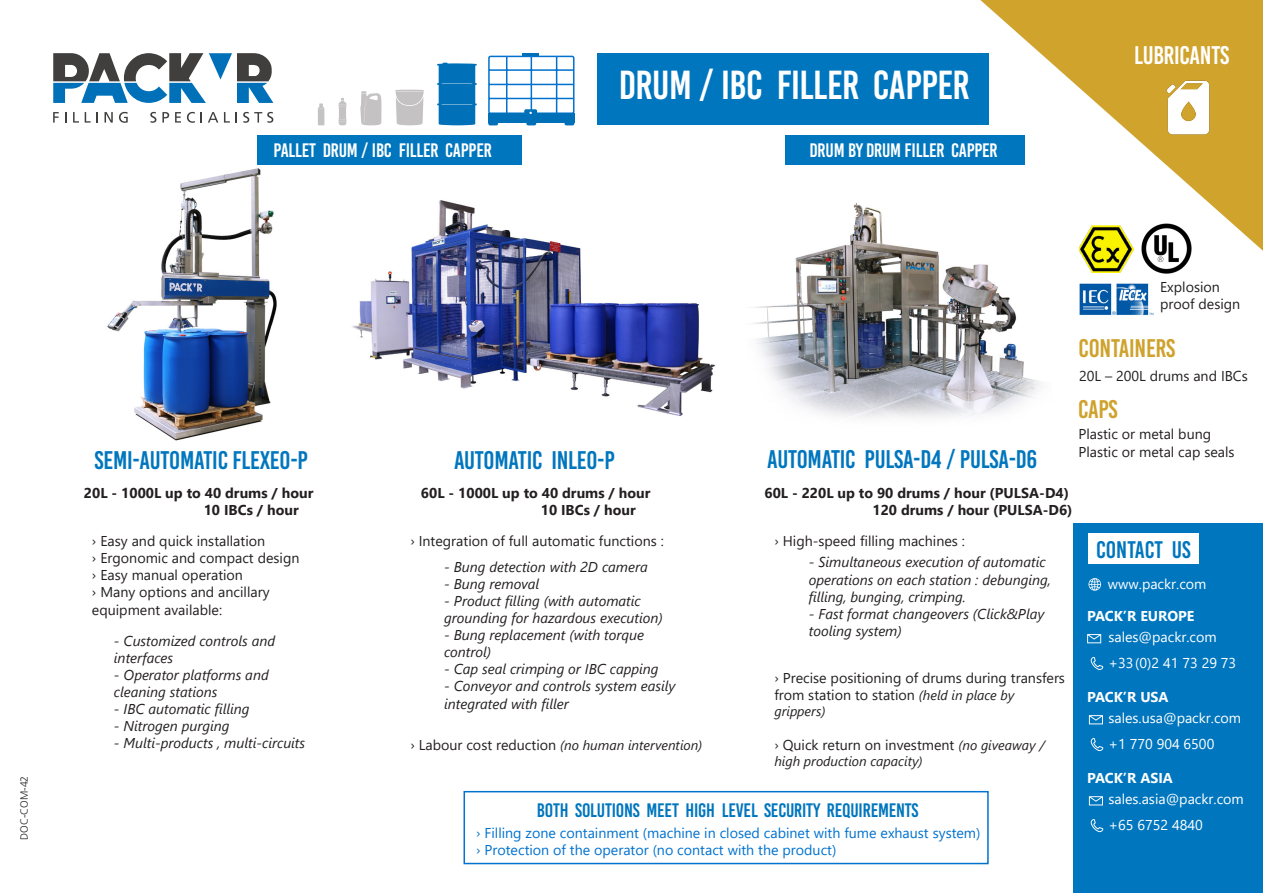
<style>
.page{position:relative;width:1263px;height:893px;background:#fff}
.page>*{position:absolute;margin:0;border:0;box-sizing:border-box;transform-origin:0 0}
.t1{font:40.5px "Bebas Kai";letter-spacing:-.01em;color:#fff}
.t2{font:25.5px "Bebas Kai";letter-spacing:-.01em;color:#0076be}
.t3{font:25.5px "Bebas Kai";letter-spacing:-.01em;color:#cfa22d}
.t4{font:25.5px "Bebas Kai";letter-spacing:-.01em;color:#fff}
.t5{font:24px "Bebas Kai";color:#0076be}
.t6{font:19.5px "Bebas Kai";letter-spacing:-.01em;color:#fff}
.t7{font:19.5px "Bebas Kai";letter-spacing:-.01em;color:#0076be}
.t8{font:italic 14.25px/17.1px "Segoe UI";color:#231f20}
.t9{font:14.25px/17.1px "Segoe UI";color:#231f20}
.t10{font:700 14.25px/17.1px "Segoe UI";color:#231f20;text-align:right}
.t11{font:14.25px "Segoe UI";color:#0072ce}
.t12{font:14.25px "Segoe UI";color:#fff}
.t13{font:700 14.25px "Segoe UI";color:#fff}
.t14{font:italic 13.5px "Segoe UI";color:#231f20}
.t15{font:300 10.5px "Frutiger";color:#231f20}
.s1{font-style:normal;font-size:14.25px}
.s2{font-style:italic;font-size:13.5px}
</style>
<div class="page">
<svg style="left:53px;top:53px;width:220px;height:50px"></svg>
<svg style="left:53px;top:112px;width:6px;height:11px"></svg>
<svg style="left:73px;top:112px;width:6px;height:11px"></svg>
<svg style="left:85px;top:112px;width:13px;height:11px"></svg>
<svg style="left:105px;top:112px;width:8px;height:11px"></svg>
<svg style="left:119px;top:112px;width:9px;height:11px"></svg>
<svg style="left:150px;top:112px;width:6px;height:11px"></svg>
<svg style="left:162px;top:112px;width:7px;height:11px"></svg>
<svg style="left:175px;top:112px;width:6px;height:11px"></svg>
<svg style="left:187px;top:112px;width:8px;height:11px"></svg>
<svg style="left:208px;top:112px;width:10px;height:11px"></svg>
<svg style="left:224px;top:112px;width:6px;height:11px"></svg>
<svg style="left:243px;top:112px;width:30px;height:11px"></svg>
<div style="left:597px;top:53px;width:392px;height:72px;background:#0076be"></div>
<div style="left:1074px;top:524px;width:189px;height:369px;background:#0076be"></div>
<div style="left:1089px;top:534px;width:110px;height:30px;background:#fff"></div>
<svg style="left:1087px;top:634px;width:14px;height:9px"></svg>
<svg style="left:1090px;top:657px;width:13px;height:13px"></svg>
<svg style="left:1089px;top:715px;width:14px;height:9px"></svg>
<svg style="left:1090px;top:738px;width:13px;height:13px"></svg>
<svg style="left:1089px;top:796px;width:14px;height:9px"></svg>
<svg style="left:1090px;top:819px;width:13px;height:13px"></svg>
<svg style="left:1088px;top:578px;width:13px;height:13px"></svg>
<img style="left:352px;top:200px;width:363px;height:216px">
<img style="left:753px;top:203px;width:288px;height:215px">
<img style="left:107px;top:168px;width:170px;height:273px">
<svg style="left:318px;top:103px;width:6px;height:22px"></svg>
<svg style="left:338px;top:98px;width:8px;height:27px"></svg>
<svg style="left:395px;top:90px;width:29px;height:35px"></svg>
<svg style="left:437px;top:63px;width:40px;height:62px;background:#187dbe"></svg>
<svg style="left:360px;top:91px;width:22px;height:34px"></svg>
<div style="left:463px;top:791px;width:526px;height:73px;border:2px solid #0073ce"></div>
<div style="left:257px;top:136px;width:264px;height:29px;background:#0076be"></div>
<div style="left:488px;top:113px;width:86px;height:9px;background:#0070b8"></div>
<div style="left:488px;top:120px;width:10px;height:5px;background:#0070b8;border-radius:2px"></div>
<div style="left:526px;top:120px;width:10px;height:5px;background:#0070b8;border-radius:2px"></div>
<div style="left:564px;top:120px;width:10px;height:5px;background:#0070b8;border-radius:2px"></div>
<hr style="left:522px;top:53px;width:16px;height:3px;background:#0070b8">
<svg style="left:488px;top:55px;width:87px;height:60px"></svg>
<img style="left:1079px;top:251px;width:54px;height:22px">
<div style="left:784px;top:136px;width:240px;height:29px;background:#0076be"></div>
<svg style="left:980px;top:0;width:283px;height:251px"></svg>
<img style="left:1159px;top:77px;width:60px;height:60px">
<img style="left:1079px;top:283px;width:75px;height:32px">
<img style="left:1141px;top:223px;width:51px;height:51px">
<p class="t15" style="left:18px;top:840px;width:66px;rotate:-90deg">DOC-COM-42</p>
<p class="t6" style="left:274px;top:140px;width:220px">PALLET DRUM / IBC FILLER CAPPER</p>
<p class="t1" style="left:619px;top:64px;width:352px">DRUM / IBC FILLER CAPPER</p>
<p class="t6" style="left:809px;top:140px;width:190px">DRUM BY DRUM FILLER CAPPER</p>
<p class="t4" style="left:1134px;top:42px;width:97px">LUBRICANTS</p>
<p class="t2" style="left:95px;top:446px;width:215px">SEMI-AUTOMATIC FLEXEO-P</p>
<p class="t2" style="left:454px;top:446px;width:162px">AUTOMATIC INLEO-P</p>
<p class="t2" style="left:767px;top:446px;width:272px">AUTOMATIC PULSA-D4 / PULSA-D6</p>
<p class="t9" style="left:1160px;top:277px;width:82px">Explosion proof design</p>
<p class="t3" style="left:1079px;top:335px;width:98px">CONTAINERS</p>
<p class="t9" style="left:1079px;top:366px;width:170px">20L – 200L drums and IBCs</p>
<p class="t3" style="left:1078px;top:396px;width:41px">CAPS</p>
<p class="t9" style="left:1078px;top:425px;width:134px">Plastic or metal bung</p>
<p class="t9" style="left:1078px;top:442px;width:158px">Plastic or metal cap seals</p>
<p class="t10" style="left:84px;top:483px;width:231px">20L - 1000L up to 40 drums / hour</p>
<p class="t10" style="left:204px;top:500px;width:96px">10 IBCs / hour</p>
<p class="t9" style="left:92px;top:531px;width:175px">› Easy and quick installation</p>
<p class="t9" style="left:92px;top:548px;width:209px">› Ergonomic and compact design</p>
<p class="t9" style="left:92px;top:565px;width:153px">› Easy manual operation</p>
<p class="t9" style="left:92px;top:583px;width:179px">› Many options and ancillary equipment available:</p>
<p class="t8" style="left:114px;top:630px;width:163px">- Customized controls and interfaces</p>
<p class="t8" style="left:114px;top:664px;width:156px">- Operator platforms and cleaning stations</p>
<p class="t8" style="left:114px;top:698px;width:137px">- IBC automatic filling</p>
<p class="t8" style="left:114px;top:715px;width:117px">- Nitrogen purging</p>
<p class="t8" style="left:114px;top:732px;width:193px">- Multi-products , multi-circuits</p>
<p class="t10" style="left:421px;top:483px;width:231px">60L - 1000L up to 40 drums / hour</p>
<p class="t10" style="left:541px;top:500px;width:96px">10 IBCs / hour</p>
<p class="t9" style="left:410px;top:531px;width:255px">› Integration of full automatic functions :</p>
<p class="t8" style="left:444px;top:556px;width:205px">- Bung detection with 2D camera</p>
<p class="t8" style="left:444px;top:573px;width:97px">- Bung removal</p>
<p class="t8" style="left:444px;top:590px;width:220px">- Product filling (with automatic grounding for hazardous execution)</p>
<p class="t8" style="left:444px;top:624px;width:201px">- Bung replacement (with torque control)</p>
<p class="t8" style="left:444px;top:658px;width:216px">- Cap seal crimping or IBC capping</p>
<p class="t8" style="left:444px;top:675px;width:233px">- Conveyor and controls system easily integrated with filler</p>
<p class="t14" style="left:410px;top:733px;width:294px"><span class="s1">› Labour cost reduction</span> (no human intervention)</p>
<p class="t10" style="left:764px;top:483px;width:310px">60L - 220L up to 90 drums / hour (PULSA-D4)<br>120 drums / hour (PULSA-D6)</p>
<p class="t9" style="left:774px;top:531px;width:192px">› High-speed filling machines :</p>
<p class="t8" style="left:809px;top:551px;width:244px">- Simultaneous execution of automatic operations on each station : debunging, filling, bunging, crimping.</p>
<p class="t8" style="left:809px;top:603px;width:237px">- Fast format changeovers (Click&amp;Play tooling system)</p>
<p class="t9" style="left:774px;top:668px;width:292px">› Precise positioning of drums during transfers from station to station <span class="s2">(held in place by</span></p>
<p class="t14" style="left:774px;top:699px;width:53px">grippers)</p>
<p class="t9" style="left:774px;top:735px;width:272px">› Quick return on investment <span class="s2">(no giveaway /</span></p>
<p class="t14" style="left:774px;top:748px;width:150px">high production capacity)</p>
<p class="t7" style="left:537px;top:800px;width:383px">BOTH SOLUTIONS MEET HIGH LEVEL SECURITY REQUIREMENTS</p>
<p class="t11" style="left:476px;top:820px;width:506px">› Filling zone containment (machine in closed cabinet with fume exhaust system)</p>
<p class="t11" style="left:476px;top:837px;width:362px">› Protection of the operator (no contact with the product)</p>
<p class="t5" style="left:1096px;top:537px;width:96px">CONTACT US</p>
<p class="t12" style="left:1108px;top:570px;width:100px">www.packr.com</p>
<p class="t13" style="left:1087px;top:602px;width:109px">PACK’R EUROPE</p>
<p class="t12" style="left:1108px;top:624px;width:110px">sales@packr.com</p>
<p class="t12" style="left:1108px;top:649px;width:129px">+33(0)2 41 73 29 73</p>
<p class="t13" style="left:1087px;top:683px;width:83px">PACK’R USA</p>
<p class="t12" style="left:1108px;top:705px;width:134px">sales.usa@packr.com</p>
<p class="t12" style="left:1108px;top:730px;width:107px">+1 770 904 6500</p>
<p class="t13" style="left:1087px;top:764px;width:87px">PACK’R ASIA</p>
<p class="t12" style="left:1108px;top:786px;width:137px">sales.asia@packr.com</p>
<p class="t12" style="left:1108px;top:811px;width:96px">+65 6752 4840</p>
</div>
